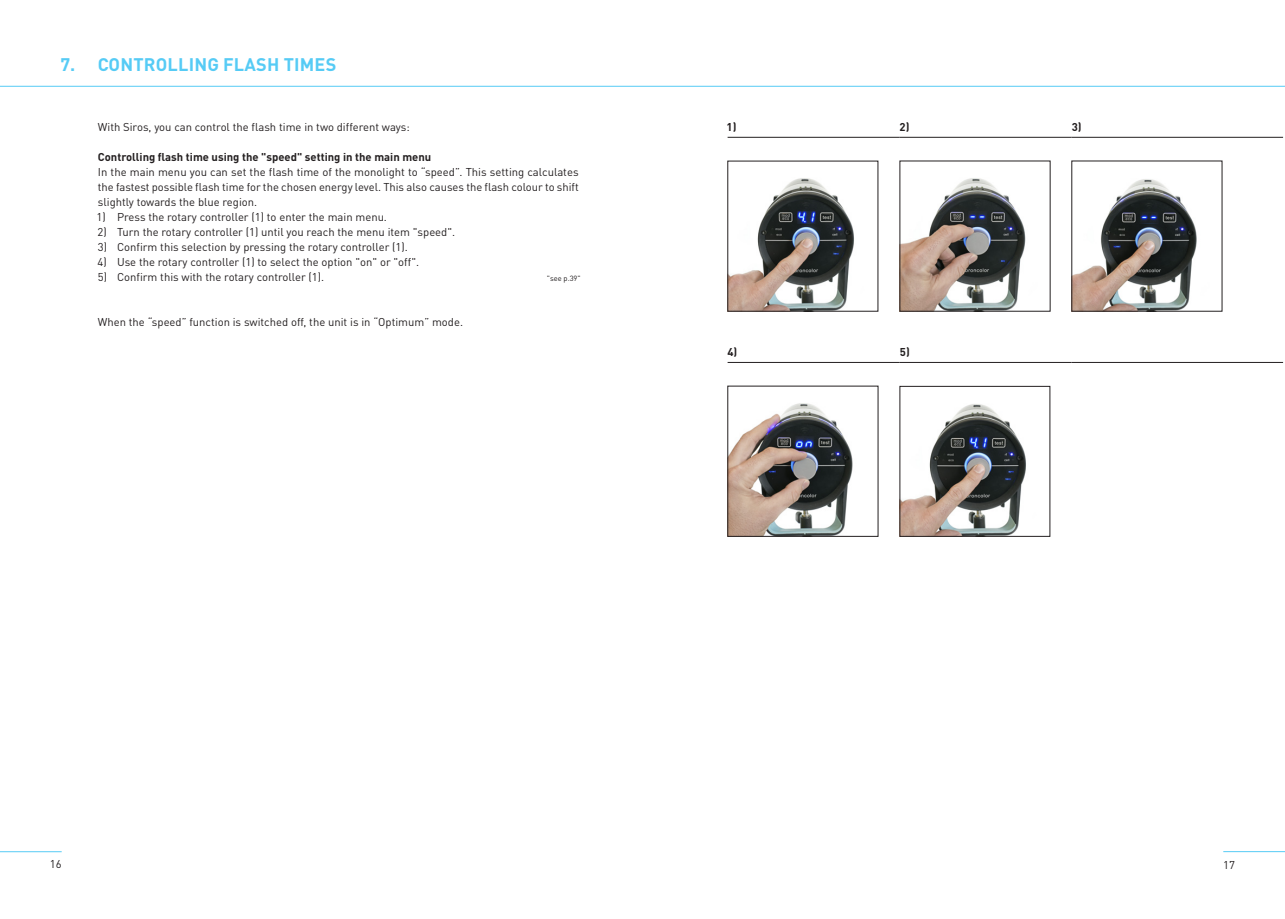
<style>
.page{position:relative;width:1285px;height:919px;background:#fff}
.page>*{position:absolute;margin:0;border:0;box-sizing:border-box;transform-origin:0 0}
.t1{font:700 18px "DINOT";letter-spacing:.01em;color:#56cbf5}
.t2{font:11.25px/15px "DINOT";color:#231f20;text-align:justify}
.t3{font:700 11.25px "DINOT";color:#231f20}
.t4{font:7.5px "DINOT";color:#231f20}
</style>
<div class="page">
<hr style="left:0;top:851px;width:62px;height:1px;background:#56cbf5">
<hr style="left:1222px;top:851px;width:62px;height:1px;background:#56cbf5">
<hr style="left:0;top:86px;width:1284px;height:1px;background:#56cbf5">
<hr style="left:727px;top:137px;width:172px;height:1px;background:#231f20">
<hr style="left:899px;top:137px;width:172px;height:1px;background:#231f20">
<hr style="left:1071px;top:137px;width:211px;height:1px;background:#231f20">
<img style="left:729px;top:178px;width:125px;height:131px">
<img style="left:901px;top:178px;width:125px;height:131px">
<img style="left:1073px;top:179px;width:124px;height:130px">
<hr style="left:727px;top:362px;width:172px;height:1px;background:#231f20">
<hr style="left:899px;top:362px;width:172px;height:1px;background:#231f20">
<hr style="left:1071px;top:362px;width:211px;height:1px;background:#231f20">
<img style="left:729px;top:403px;width:124px;height:131px">
<div style="left:727px;top:386px;width:151px;height:150px;border:1px solid #231f20"></div>
<img style="left:901px;top:404px;width:125px;height:130px">
<div style="left:899px;top:386px;width:150px;height:150px;border:1px solid #231f20"></div>
<h1 class="t1" style="left:60px;top:52px;width:277px">7. CONTROLLING FLASH TIMES</h1>
<p class="t2" style="left:98px;top:119px;width:313px">With Siros, you can control the flash time in two different ways:</p>
<p class="t3" style="left:98px;top:150px;width:335px">Controlling flash time using the "speed" setting in the main menu</p>
<p class="t2" style="left:98px;top:164px;width:482px">In the main menu you can set the flash time of the monolight to “speed”. This setting calculates the fastest possible flash time for the chosen energy level. This also causes the flash colour to shift slightly towards the blue region.</p>
<p class="t2" style="left:97px;top:209px;width:292px">1) Press the rotary controller (1) to enter the main menu.</p>
<p class="t2" style="left:98px;top:224px;width:359px">2) Turn the rotary controller (1) until you reach the menu item "speed".</p>
<p class="t2" style="left:98px;top:239px;width:311px">3) Confirm this selection by pressing the rotary controller (1).</p>
<p class="t2" style="left:97px;top:254px;width:323px">4) Use the rotary controller (1) to select the option "on" or "off".</p>
<p class="t2" style="left:98px;top:269px;width:232px">5) Confirm this with the rotary controller (1).  </p>
<p class="t4" style="left:546px;top:274px;width:35px">"see p.39"</p>
<p class="t2" style="left:98px;top:314px;width:366px">When the “speed” function is switched off, the unit is in “Optimum” mode.</p>
<p class="t3" style="left:726px;top:120px;width:11px">1)</p>
<p class="t3" style="left:899px;top:120px;width:11px">2)</p>
<p class="t3" style="left:1071px;top:120px;width:11px">3)</p>
<p class="t3" style="left:727px;top:345px;width:11px">4)</p>
<p class="t3" style="left:899px;top:345px;width:11px">5)</p>
<p class="t2" style="left:50px;top:856px;width:13px">16</p>
<p class="t2" style="left:1222px;top:857px;width:13px">17</p>
</div>
